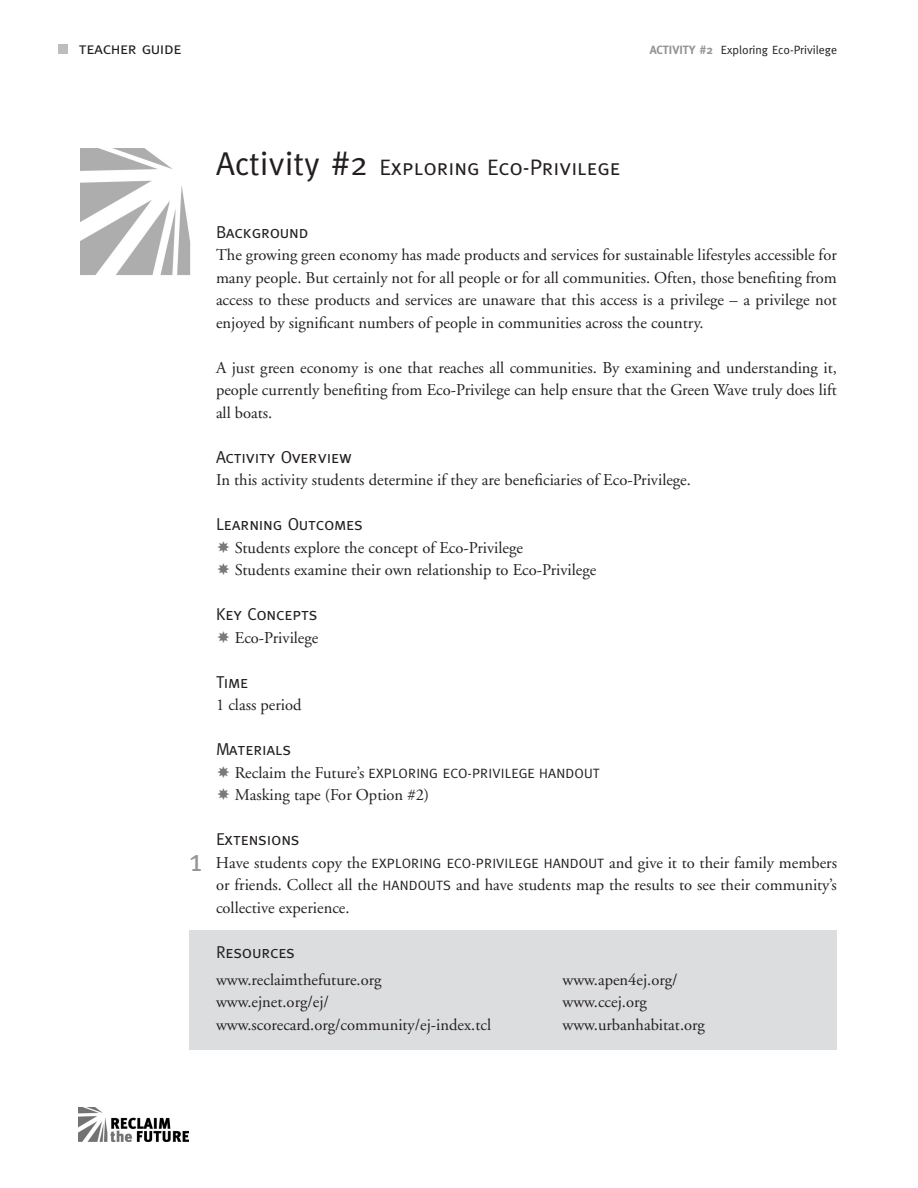
<style>
.page{position:relative;width:918px;height:1188px;background:#fff}
.page>*{position:absolute;margin:0;border:0;box-sizing:border-box;transform-origin:0 0}
.t1{font:22.5px "Meta Caps";color:#231f20}
.t2{font:17.25px "Meta Caps";letter-spacing:-.01em;color:#231f20}
.t3{font:16.5px/22.5px "Adobe Garamond";color:#231f20;text-align:justify}
.t4{font:16.5px "Meta Caps";letter-spacing:-.025em;color:#231f20;scale:1.05 1}
.t5{font:13.5px "Meta";letter-spacing:.01em;color:#231f20;scale:1.05 1}
.t6{font:12px "Meta";color:#231f20}
.s1{font-weight:700;color:#939598}
.s2{font-family:"Meta";font-size:33px}
.s3{color:#787a7d}
.s4{font-family:"Adobe Garamond";font-size:16.5px}
.s5{font-family:"Meta";font-size:31.5px;color:#939598}
.s6{font-family:"Meta";font-size:13.5px}
</style>
<div class="page">
<img style="left:78px;top:1107px;width:111px;height:34px">
<div style="left:189px;top:930px;width:648px;height:120px;background:#dcdddf"></div>
<img style="left:80px;top:148px;width:110px;height:127px">
<div style="left:58px;top:45px;width:10px;height:9px;background:#bcbdc0"></div>
<p class="t4" style="left:79px;top:38px;width:99px">teacher guide</p>
<p class="t6" style="left:650px;top:43px;width:189px"><span class="s1">ACTIVITY #2</span> Exploring Eco-Privilege</p>
<h1 class="t1" style="left:216px;top:154px;width:406px"><span class="s2">Activity #2</span> Exploring Eco-Privilege</h1>
<p class="t2" style="left:216px;top:222px;width:94px">Background</p>
<p class="t3" style="left:216px;top:244px;width:622px">The growing green economy has made products and services for sustainable lifestyles accessible for many people. But certainly not for all people or for all communities. Often, those benefiting from access to these products and services are unaware that this access is a privilege – a privilege not enjoyed by significant numbers of people in communities across the country.</p>
<p class="t3" style="left:216px;top:357px;width:622px">A just green economy is one that reaches all communities. By examining and understanding it, people currently benefiting from Eco-Privilege can help ensure that the Green Wave truly does lift all boats.</p>
<p class="t2" style="left:216px;top:447px;width:137px">Activity Overview</p>
<p class="t3" style="left:216px;top:469px;width:476px">In this activity students determine if they are beneficiaries of Eco-Privilege.</p>
<p class="t2" style="left:216px;top:514px;width:148px">Learning Outcomes</p>
<p class="t3" style="left:216px;top:537px;width:382px"><span class="s3">≠</span> Students explore the concept of Eco-Privilege<br><span class="s3">≠</span> Students examine their own relationship to Eco-Privilege</p>
<p class="t2" style="left:216px;top:604px;width:103px">Key Concepts</p>
<p class="t3" style="left:216px;top:627px;width:104px"><span class="s3">≠</span> Eco-Privilege</p>
<p class="t2" style="left:216px;top:672px;width:34px">Time</p>
<p class="t3" style="left:216px;top:694px;width:87px">1 class period</p>
<p class="t2" style="left:216px;top:739px;width:77px">Materials</p>
<p class="t5" style="left:216px;top:765px;width:367px"><span class="s3">≠</span> <span class="s4">Reclaim the Future’s</span> EXPLORING ECO-PRIVILEGE HANDOUT</p>
<p class="t3" style="left:216px;top:784px;width:215px"><span class="s3">≠</span> Masking tape (For Option #2)</p>
<p class="t2" style="left:216px;top:829px;width:85px">Extensions</p>
<p class="t3" style="left:216px;top:852px;width:623px;text-indent:-27px"><span class="s5">1</span> Have students copy the <span class="s6">EXPLORING ECO-PRIVILEGE HANDOUT</span> and give it to their family members or friends. Collect all the <span class="s6">HANDOUTS</span> and have students map the results to see their community’s collective experience.</p>
<p class="t2" style="left:216px;top:942px;width:81px">Resources</p>
<p class="t3" style="left:216px;top:969px;width:277px;text-align:left">www.reclaimthefuture.org www.ejnet.org/ej/ www.scorecard.org/community/ej-index.tcl</p>
<p class="t3" style="left:562px;top:969px;width:144px;text-align:left">www.apen4ej.org/ www.ccej.org www.urbanhabitat.org</p>
</div>
